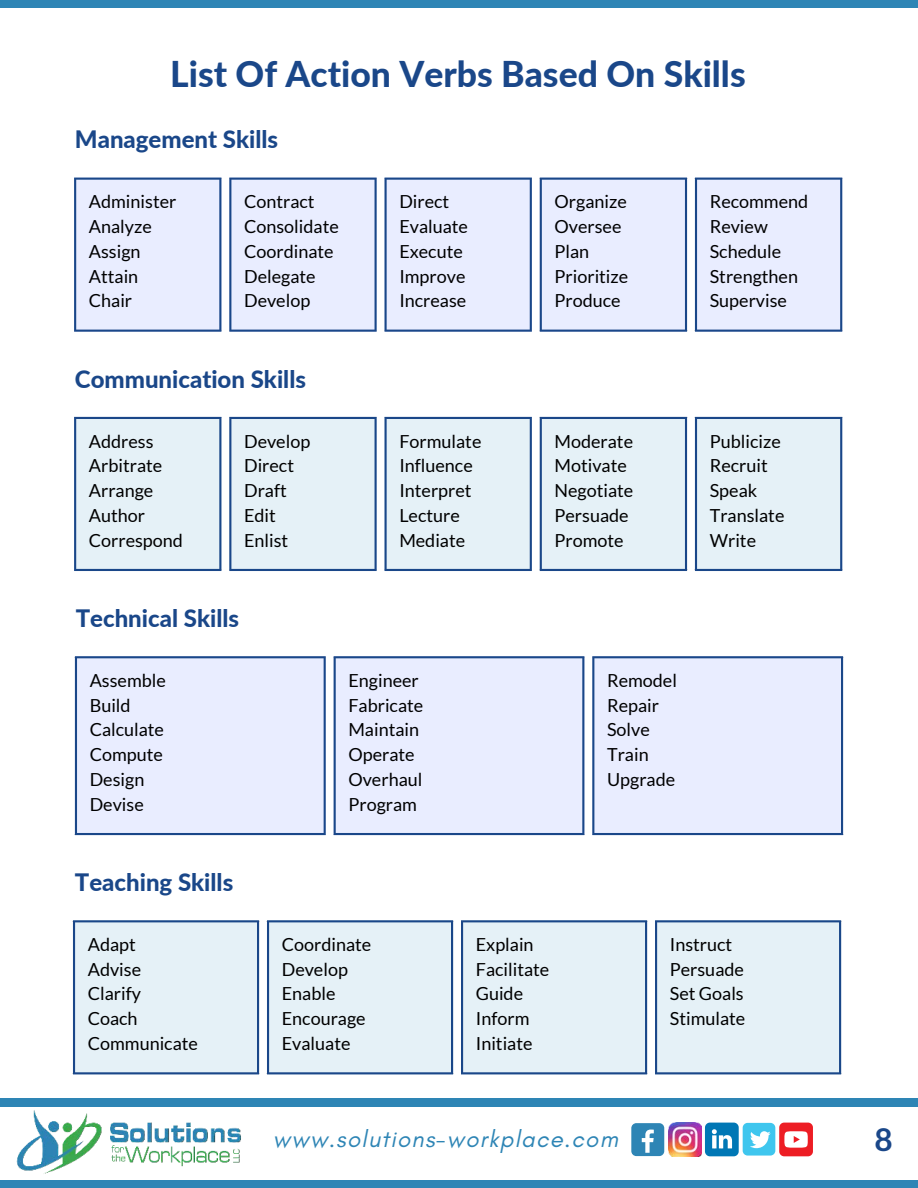
<style>
.page{position:relative;width:918px;height:1188px;background:#fff}
.page>*{position:absolute;margin:0;border:0;box-sizing:border-box;transform-origin:0 0}
.t1{font:800 35.55px "Lato";color:#1a4789}
.t2{font:700 31.5px "Lato";color:#1a4789}
.t3{font:800 24px "Lato";color:#1a4789}
.t4{font:italic 24px "Glacial Indifference";letter-spacing:.05em;color:#2e85b5}
.t5{font:18px/24.8px "Lato";color:#000}
</style>
<div class="page">
<div style="left:0;top:0;width:918px;height:8px;background:#2e85b5"></div>
<div style="left:0;top:1098px;width:918px;height:8px;background:#2e85b5"></div>
<div style="left:0;top:1181px;width:918px;height:7px;background:#2e85b5"></div>
<img style="left:0;top:1106px;width:259px;height:75px">
<div style="left:631px;top:1123px;width:33px;height:33px;background:#2e85b5;border-radius:5px"></div>
<svg style="left:642px;top:1130px;width:12px;height:23px"></svg>
<div style="left:743px;top:1123px;width:32px;height:33px;background:#3fc6ee;border-radius:5px"></div>
<svg style="left:750px;top:1131px;width:21px;height:17px"></svg>
<svg style="left:779px;top:1123px;width:34px;height:33px"></svg>
<svg style="left:705px;top:1123px;width:34px;height:33px"></svg>
<img style="left:668px;top:1122px;width:34px;height:34px">
<div style="left:76px;top:178px;width:764px;height:154px;background:#e9edff"></div>
<hr style="left:74px;top:180px;width:2px;height:150px;background:#1a4789">
<hr style="left:219px;top:180px;width:2px;height:150px;background:#1a4789">
<hr style="left:74px;top:178px;width:147px;height:2px;background:#1a4789">
<hr style="left:74px;top:330px;width:147px;height:2px;background:#1a4789">
<hr style="left:229px;top:180px;width:2px;height:150px;background:#1a4789">
<hr style="left:375px;top:180px;width:2px;height:150px;background:#1a4789">
<hr style="left:229px;top:178px;width:148px;height:2px;background:#1a4789">
<hr style="left:229px;top:330px;width:148px;height:2px;background:#1a4789">
<hr style="left:385px;top:180px;width:2px;height:150px;background:#1a4789">
<hr style="left:530px;top:180px;width:2px;height:150px;background:#1a4789">
<hr style="left:385px;top:178px;width:147px;height:2px;background:#1a4789">
<hr style="left:385px;top:330px;width:147px;height:2px;background:#1a4789">
<hr style="left:540px;top:180px;width:2px;height:150px;background:#1a4789">
<hr style="left:685px;top:180px;width:2px;height:150px;background:#1a4789">
<hr style="left:540px;top:178px;width:147px;height:2px;background:#1a4789">
<hr style="left:540px;top:330px;width:147px;height:2px;background:#1a4789">
<hr style="left:695px;top:180px;width:2px;height:150px;background:#1a4789">
<hr style="left:840px;top:180px;width:2px;height:150px;background:#1a4789">
<hr style="left:695px;top:178px;width:147px;height:2px;background:#1a4789">
<hr style="left:695px;top:330px;width:147px;height:2px;background:#1a4789">
<div style="left:77px;top:656px;width:764px;height:179px;background:#e9edff"></div>
<hr style="left:75px;top:658px;width:2px;height:175px;background:#1a4789">
<hr style="left:324px;top:658px;width:2px;height:175px;background:#1a4789">
<hr style="left:75px;top:656px;width:251px;height:2px;background:#1a4789">
<hr style="left:75px;top:833px;width:251px;height:2px;background:#1a4789">
<hr style="left:334px;top:658px;width:2px;height:175px;background:#1a4789">
<hr style="left:582px;top:658px;width:2px;height:175px;background:#1a4789">
<hr style="left:334px;top:656px;width:250px;height:2px;background:#1a4789">
<hr style="left:334px;top:833px;width:250px;height:2px;background:#1a4789">
<hr style="left:592px;top:658px;width:2px;height:175px;background:#1a4789">
<hr style="left:841px;top:658px;width:2px;height:175px;background:#1a4789">
<hr style="left:592px;top:656px;width:251px;height:2px;background:#1a4789">
<hr style="left:592px;top:833px;width:251px;height:2px;background:#1a4789">
<div style="left:76px;top:417px;width:764px;height:154px;background:#e5f1f7"></div>
<hr style="left:74px;top:419px;width:2px;height:150px;background:#1a4789">
<hr style="left:219px;top:419px;width:2px;height:150px;background:#1a4789">
<hr style="left:74px;top:417px;width:147px;height:2px;background:#1a4789">
<hr style="left:74px;top:569px;width:147px;height:2px;background:#1a4789">
<hr style="left:229px;top:419px;width:2px;height:150px;background:#1a4789">
<hr style="left:375px;top:419px;width:2px;height:150px;background:#1a4789">
<hr style="left:229px;top:417px;width:148px;height:2px;background:#1a4789">
<hr style="left:229px;top:569px;width:148px;height:2px;background:#1a4789">
<hr style="left:385px;top:419px;width:2px;height:150px;background:#1a4789">
<hr style="left:530px;top:419px;width:2px;height:150px;background:#1a4789">
<hr style="left:385px;top:417px;width:147px;height:2px;background:#1a4789">
<hr style="left:385px;top:569px;width:147px;height:2px;background:#1a4789">
<hr style="left:540px;top:419px;width:2px;height:150px;background:#1a4789">
<hr style="left:685px;top:419px;width:2px;height:150px;background:#1a4789">
<hr style="left:540px;top:417px;width:147px;height:2px;background:#1a4789">
<hr style="left:540px;top:569px;width:147px;height:2px;background:#1a4789">
<hr style="left:695px;top:419px;width:2px;height:150px;background:#1a4789">
<hr style="left:840px;top:419px;width:2px;height:150px;background:#1a4789">
<hr style="left:695px;top:417px;width:147px;height:2px;background:#1a4789">
<hr style="left:695px;top:569px;width:147px;height:2px;background:#1a4789">
<div style="left:75px;top:920px;width:764px;height:154px;background:#e5f1f7"></div>
<hr style="left:73px;top:922px;width:2px;height:150px;background:#1a4789">
<hr style="left:257px;top:922px;width:2px;height:150px;background:#1a4789">
<hr style="left:73px;top:920px;width:186px;height:2px;background:#1a4789">
<hr style="left:73px;top:1072px;width:186px;height:2px;background:#1a4789">
<hr style="left:267px;top:922px;width:2px;height:150px;background:#1a4789">
<hr style="left:451px;top:922px;width:2px;height:150px;background:#1a4789">
<hr style="left:267px;top:920px;width:186px;height:2px;background:#1a4789">
<hr style="left:267px;top:1072px;width:186px;height:2px;background:#1a4789">
<hr style="left:461px;top:922px;width:2px;height:150px;background:#1a4789">
<hr style="left:645px;top:922px;width:2px;height:150px;background:#1a4789">
<hr style="left:461px;top:920px;width:186px;height:2px;background:#1a4789">
<hr style="left:461px;top:1072px;width:186px;height:2px;background:#1a4789">
<hr style="left:655px;top:922px;width:2px;height:150px;background:#1a4789">
<hr style="left:839px;top:922px;width:2px;height:150px;background:#1a4789">
<hr style="left:655px;top:920px;width:186px;height:2px;background:#1a4789">
<hr style="left:655px;top:1072px;width:186px;height:2px;background:#1a4789">
<h1 class="t1" style="left:170px;top:48px;width:577px">List Of Action Verbs Based On Skills</h1>
<h3 class="t3" style="left:75px;top:122px;width:205px">Management Skills</h3>
<p class="t5" style="left:89px;top:189px;width:89px">Administer<br>Analyze<br>Assign<br>Attain<br>Chair</p>
<p class="t5" style="left:244px;top:189px;width:96px">Contract<br>Consolidate<br>Coordinate<br>Delegate<br>Develop</p>
<p class="t5" style="left:399px;top:189px;width:70px">Direct<br>Evaluate<br>Execute<br>Improve<br>Increase</p>
<p class="t5" style="left:555px;top:189px;width:75px">Organize<br>Oversee<br>Plan<br>Prioritize<br>Produce</p>
<p class="t5" style="left:710px;top:189px;width:100px">Recommend<br>Review<br>Schedule<br>Strengthen<br>Supervise</p>
<h3 class="t3" style="left:75px;top:361px;width:233px">Communication Skills</h3>
<p class="t5" style="left:89px;top:429px;width:96px">Address<br>Arbitrate<br>Arrange<br>Author<br>Correspond</p>
<p class="t5" style="left:244px;top:429px;width:68px">Develop<br>Direct<br>Draft<br>Edit<br>Enlist</p>
<p class="t5" style="left:399px;top:429px;width:84px">Formulate<br>Influence<br>Interpret<br>Lecture<br>Mediate</p>
<p class="t5" style="left:555px;top:429px;width:80px">Moderate<br>Motivate<br>Negotiate<br>Persuade<br>Promote</p>
<p class="t5" style="left:710px;top:429px;width:76px">Publicize<br>Recruit<br>Speak<br>Translate<br>Write</p>
<h3 class="t3" style="left:76px;top:601px;width:165px">Technical Skills</h3>
<p class="t5" style="left:90px;top:668px;width:78px">Assemble<br>Build<br>Calculate<br>Compute<br>Design<br>Devise</p>
<p class="t5" style="left:348px;top:668px;width:76px">Engineer<br>Fabricate<br>Maintain<br>Operate<br>Overhaul<br>Program</p>
<p class="t5" style="left:607px;top:668px;width:71px">Remodel<br>Repair<br>Solve<br>Train<br>Upgrade</p>
<h3 class="t3" style="left:75px;top:865px;width:160px">Teaching Skills</h3>
<p class="t5" style="left:88px;top:932px;width:112px">Adapt<br>Advise<br>Clarify<br>Coach<br>Communicate</p>
<p class="t5" style="left:282px;top:932px;width:91px">Coordinate<br>Develop<br>Enable<br>Encourage<br>Evaluate</p>
<p class="t5" style="left:476px;top:932px;width:75px">Explain<br>Facilitate<br>Guide<br>Inform<br>Initiate</p>
<p class="t5" style="left:670px;top:932px;width:77px">Instruct<br>Persuade<br>Set Goals<br>Stimulate</p>
<h3 class="t4" style="left:273px;top:1126px;width:347px">www.solutions-workplace.com</h3>
<h2 class="t2" style="left:874px;top:1122px;width:20px">8</h2>
</div>
